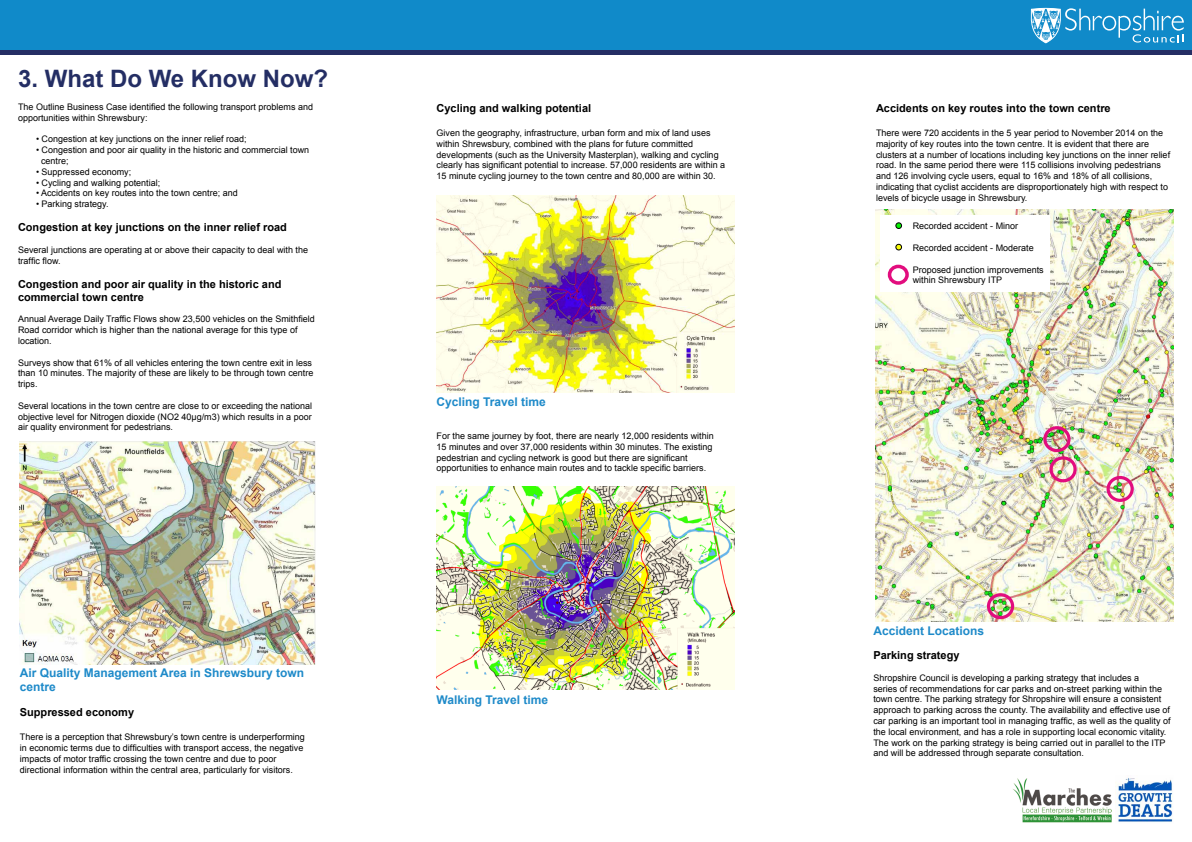
<style>
.page{position:relative;width:1192px;height:842px;background:#fff}
.page>*{position:absolute;margin:0;border:0;box-sizing:border-box;transform-origin:0 0}
.t1{font:700 24px "Arial";color:#242e64}
.t2{font:700 12px/14.4px "Arial";color:#1e8ac9}
.t3{font:700 11px/13.2px "Arial";color:#000}
.t4{font:9px/10.8px "Arial";color:#000}
</style>
<div class="page">
<img style="left:437px;top:196px;width:297px;height:196px">
<img style="left:20px;top:441px;width:295px;height:223px">
<img style="left:1115px;top:777px;width:58px;height:45px">
<img style="left:875px;top:210px;width:299px;height:412px">
<img style="left:1013px;top:778px;width:98px;height:44px">
<div style="left:0;top:0;width:1192px;height:51px;background:#108ac9"></div>
<hr style="left:0;top:51px;width:1192px;height:4px;background:#252e64">
<svg style="left:1031px;top:8px;width:153px;height:35px"></svg>
<img style="left:437px;top:487px;width:297px;height:203px">
<div style="left:987px;top:593px;width:27px;height:26px;border:3px solid #e20d7e;border-radius:50%"></div>
<div style="left:1043px;top:426px;width:28px;height:26px;border:3px solid #e20d7e;border-radius:50%"></div>
<div style="left:1049px;top:456px;width:28px;height:26px;border:3px solid #e20d7e;border-radius:50%"></div>
<div style="left:1107px;top:476px;width:27px;height:26px;border:3px solid #e20d7e;border-radius:50%"></div>
<div style="left:880px;top:215px;width:170px;height:76px;background:#fff"></div>
<div style="left:888px;top:265px;width:21px;height:20px;border:4px solid #e20d7e;border-radius:50%"></div>
<svg style="left:896px;top:223px;width:6px;height:6px"></svg>
<svg style="left:896px;top:244px;width:6px;height:6px"></svg>
<h1 class="t1" style="left:18px;top:62px;width:312px">3. What Do We Know Now?</h1>
<p class="t4" style="left:18px;top:102px;width:297px">The Outline Business Case identified the following transport problems and opportunities within Shrewsbury:</p>
<p class="t4" style="left:36px;top:134px;width:212px">• Congestion at key junctions on the inner relief road;</p>
<p class="t4" style="left:41px;top:145px;width:270px;text-indent:-5px">• Congestion and poor air quality in the historic and commercial town centre;</p>
<p class="t4" style="left:36px;top:166px;width:97px">• Suppressed economy;</p>
<p class="t4" style="left:36px;top:177px;width:126px">• Cycling and walking potential;</p>
<p class="t4" style="left:36px;top:188px;width:203px">• Accidents on key routes into the town centre; and</p>
<p class="t4" style="left:36px;top:199px;width:74px">• Parking strategy.</p>
<p class="t3" style="left:18px;top:221px;width:270px">Congestion at key junctions on the inner relief road</p>
<p class="t4" style="left:18px;top:244px;width:292px">Several junctions are operating at or above their capacity to deal with the traffic flow.</p>
<p class="t3" style="left:18px;top:277px;width:265px">Congestion and poor air quality in the historic and commercial town centre</p>
<p class="t4" style="left:18px;top:314px;width:298px">Annual Average Daily Traffic Flows show 23,500 vehicles on the Smithfield<br>Road corridor which is higher than the national average for this type of location.</p>
<p class="t4" style="left:18px;top:357px;width:297px">Surveys show that 61% of all vehicles entering the town centre exit in less than 10 minutes. The majority of these are likely to be through town centre trips.</p>
<p class="t4" style="left:18px;top:400px;width:296px;text-align:justify">Several locations in the town centre are close to or exceeding the national objective level for Nitrogen dioxide (NO2 40μg/m3) which results in a poor air quality environment for pedestrians.</p>
<h2 class="t2" style="left:20px;top:665px;width:286px">Air Quality Management Area in Shrewsbury town centre</h2>
<p class="t3" style="left:20px;top:706px;width:116px">Suppressed economy</p>
<p class="t4" style="left:20px;top:732px;width:286px">There is a perception that Shrewsbury’s town centre is underperforming in economic terms due to difficulties with transport access, the negative impacts of motor traffic crossing the town centre and due to poor directional information within the central area, particularly for visitors.</p>
<p class="t3" style="left:437px;top:102px;width:156px">Cycling and walking potential</p>
<p class="t4" style="left:437px;top:128px;width:290px">Given the geography, infrastructure, urban form and mix of land uses within Shrewsbury, combined with the plans for future committed developments (such as the University Masterplan), walking and cycling clearly has significant potential to increase. 57,000 residents are within a 15 minute cycling journey to the town centre and 80,000 are within 30.</p>
<h2 class="t2" style="left:437px;top:395px;width:111px">Cycling Travel time</h2>
<p class="t4" style="left:437px;top:430px;width:279px">For the same journey by foot, there are nearly 12,000 residents within 15 minutes and over 37,000 residents within 30 minutes. The existing pedestrian and cycling network is good but there are significant opportunities to enhance main routes and to tackle specific barriers.</p>
<h2 class="t2" style="left:437px;top:692px;width:113px">Walking Travel time</h2>
<p class="t3" style="left:876px;top:102px;width:236px">Accidents on key routes into the town centre</p>
<p class="t4" style="left:876px;top:128px;width:296px">There were 720 accidents in the 5 year period to November 2014 on the majority of key routes into the town centre. It is evident that there are clusters at a number of locations including key junctions on the inner relief road. In the same period there were 115 collisions involving pedestrians and 126 involving cycle users, equal to 16% and 18% of all collisions, indicating that cyclist accidents are disproportionately high with respect to levels of bicycle usage in Shrewsbury.</p>
<p class="t4" style="left:913px;top:221px;width:107px">Recorded accident - Minor</p>
<p class="t4" style="left:913px;top:242px;width:123px">Recorded accident - Moderate</p>
<p class="t4" style="left:913px;top:264px;width:133px">Proposed junction improvements within Shrewsbury ITP</p>
<h2 class="t2" style="left:873px;top:623px;width:112px">Accident Locations</h2>
<p class="t3" style="left:873px;top:649px;width:88px">Parking strategy</p>
<p class="t4" style="left:873px;top:672px;width:299px">Shropshire Council is developing a parking strategy that includes a<br>series of recommendations for car parks and on-street parking within the town centre. The parking strategy for Shropshire will ensure a consistent approach to parking across the county. The availability and effective use of car parking is an important tool in managing traffic, as well as the quality of the local environment, and has a role in supporting local economic vitality.<br>The work on the parking strategy is being carried out in parallel to the ITP and will be addressed through separate consultation.</p>
</div>
